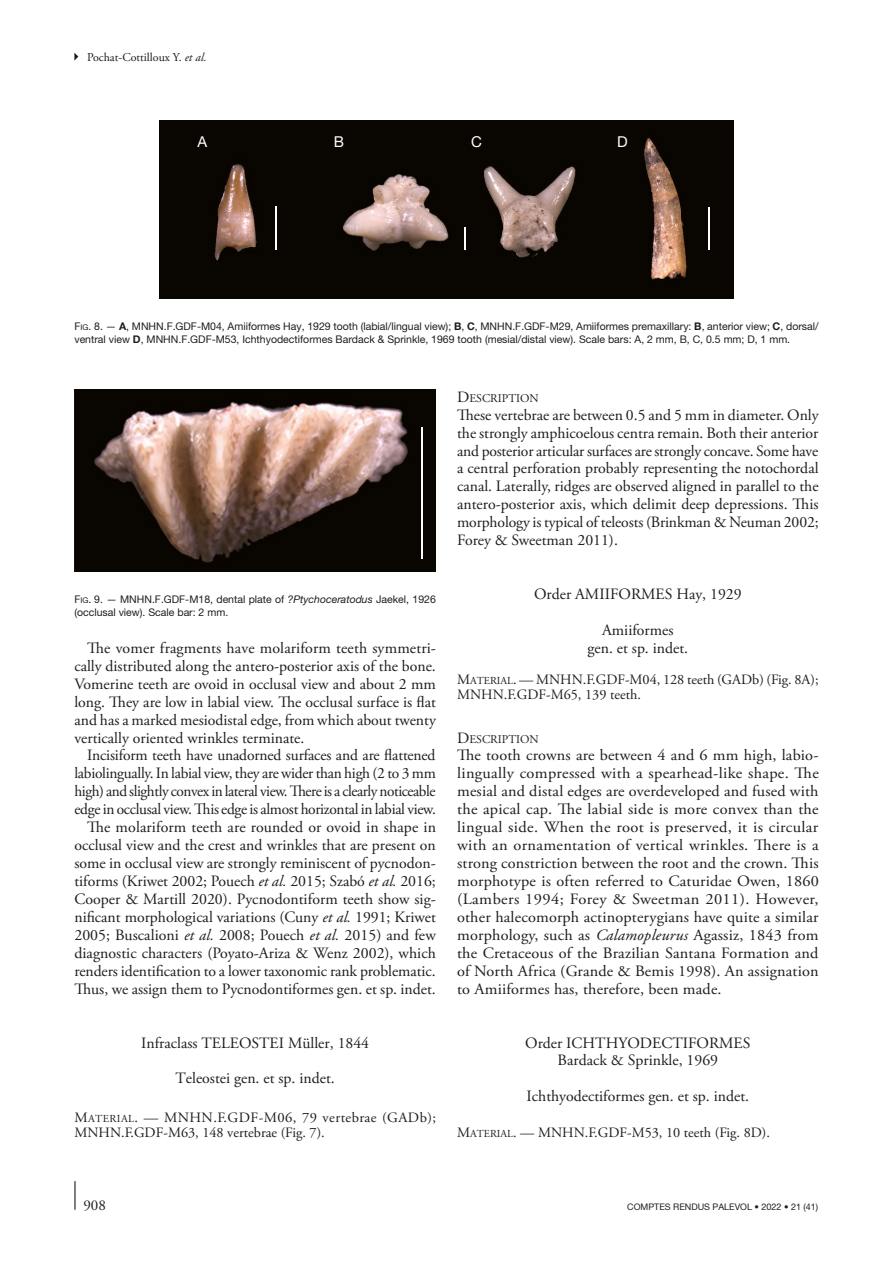
<style>
.page{position:relative;width:893px;height:1263px;background:#fff}
.page>*{position:absolute;margin:0;border:0;box-sizing:border-box;transform-origin:0 0}
.Texte_courant_1er_pa{font:15.75px/18px "Adobe Garamond Pro";color:#1d1d1b;text-align:justify}
.Texte_courant_Suite{font:15.75px/18px "Adobe Garamond Pro";color:#1d1d1b;text-align:justify}
.Systématique_Ss-titr{font:15.75px/18px "Adobe Garamond Pro";color:#1d1d1b;text-align:center}
.t1{font:15px "Helvetica Neue 3";color:#fff}
.t2{font:15px "Adobe Garamond Pro";color:#1d1d1b}
.Matériel-diagnose{font:14.25px/14.9px "Adobe Garamond Pro";color:#1d1d1b}
.t3{font:12px "Adobe Garamond Pro Regular 2";color:#1d1d1b}
.Titre_2{font:11.85px "Adobe Garamond";color:#1d1d1b}
.t4{font:10.5px/12.8px "Helvetica Neue";color:#1d1d1b}
.t5{font:9px "Helvetica Neue 2";color:#1d1d1b}
.s1{font-family:"Adobe Garamond Pro Italic 2"}
.s2{font-style:inherit}
.s3{font-size:7.8px}
.s4{font-weight:700}
.s5{font-style:italic}
.s6{font-family:"Adobe Garamond"}
.s7{font-family:"Adobe Garamond";font-size:10.65px}
.s8{font-size:15.75px}
</style>
<div class="page">
<hr style="left:74px;top:1181px;width:2px;height:29px;background:#1d1d1b">
<svg style="left:74px;top:53px;width:4px;height:8px"></svg>
<img style="left:74px;top:389px;width:362px;height:182px">
<hr style="left:421px;top:427px;width:2px;height:132px;background:#fff">
<img style="left:159px;top:121px;width:575px;height:177px">
<hr style="left:275px;top:207px;width:2px;height:43px;background:#fff">
<svg style="left:465px;top:227px;width:1px;height:23px"></svg>
<hr style="left:708px;top:207px;width:2px;height:43px;background:#fff">
<p class="t3" style="left:87px;top:50px;width:121px">Pochat-Cottilloux Y. <span class="s1">et al.</span></p>
<p class="t1" style="left:197px;top:133px;width:11px">A</p>
<p class="t1" style="left:334px;top:133px;width:12px">B</p>
<p class="t1" style="left:471px;top:133px;width:12px">C</p>
<p class="t1" style="left:617px;top:133px;width:12px">D</p>
<p class="t4" style="left:74px;top:320px;width:746px"><span class="s2">F</span><span class="s3">ig</span><span class="s2">. 8</span>. — <span class="s4">A</span>, MNHN.F.GDF-M04, Amiiformes Hay, 1929 tooth (labial/lingual view); <span class="s4">B</span>, <span class="s4">C</span>, MNHN.F.GDF-M29, Amiiformes premaxillary: <span class="s4">B</span>, anterior view; <span class="s4">C</span>, dorsal/ ventral view <span class="s4">D</span>, MNHN.F.GDF-M53, Ichthyodectiformes Bardack &amp; Sprinkle, 1969 tooth (mesial/distal view). Scale bars: A, 2 mm, B, C, 0.5 mm; D, 1 mm.</p>
<p class="t4" style="left:74px;top:593px;width:363px"><span class="s2">F</span><span class="s3">ig</span><span class="s2">. 9</span>. — MNHN.F.GDF-M18, dental plate of <span class="s5">?Ptychoceratodus</span> Jaekel, 1926 (occlusal view). Scale bar: 2 mm.</p>
<p class="Texte_courant_Suite" style="left:74px;top:639px;width:363px;text-indent:13px">The vomer fragments have molariform teeth symmetri&shy;cally distributed along the antero-posterior axis of the bone.<br>Vomerine teeth are ovoid in occlusal view and about 2 mm long. They are low in labial view. The occlusal surface is flat and has a marked mesiodistal edge, from which about twenty vertically oriented wrinkles terminate.</p>
<p class="Texte_courant_Suite" style="left:74px;top:747px;width:363px;text-indent:13px">Incisiform teeth have unadorned surfaces and are flattened labiolingually. In labial view, they are wider than high (2 to 3 mm high) and slightly convex in lateral view. There is a clearly noticeable edge in occlusal view. This edge is almost horizontal in labial view.</p>
<p class="Texte_courant_Suite" style="left:74px;top:819px;width:363px;text-indent:13px">The molariform teeth are rounded or ovoid in shape in occlusal view and the crest and wrinkles that are present on some in occlusal view are strongly reminiscent of pycnodon&shy;tiforms (Kriwet 2002; Pouech <span class="s5">et al.</span> 2015; Szabó <span class="s5">et al.</span> 2016; Cooper &amp; Martill 2020). Pycnodontiform teeth show sig&shy;nificant morphological variations (Cuny <span class="s5">et al.</span> 1991; Kriwet 2005; Buscalioni <span class="s5">et al.</span> 2008; Pouech <span class="s5">et al.</span> 2015) and few diagnostic characters (Poyato-Ariza &amp; Wenz 2002), which renders identification to a lower taxonomic rank problematic.<br>Thus, we assign them to Pycnodontiformes gen. et sp. indet.</p>
<p class="Systématique_Ss-titr" style="left:141px;top:1034px;width:230px">Infraclass TELEOSTEI Müller, 1844</p>
<p class="Systématique_Ss-titr" style="left:175px;top:1070px;width:161px">Teleostei gen. et sp. indet.</p>
<p class="Matériel-diagnose" style="left:74px;top:1110px;width:363px"><span class="s6">M</span><span class="s7">ATERIAL</span>. — MNHN.F.GDF-M06, 79 vertebrae (GADb);<br>MNHN.F.GDF-M63, 148 vertebrae (Fig. 7).</p>
<p class="Titre_2" style="left:457px;top:392px;width:83px"><span class="s8">D</span>ESCRIPTION</p>
<p class="Texte_courant_1er_pa" style="left:457px;top:406px;width:363px">These vertebrae are between 0.5 and 5 mm in diameter. Only the strongly amphicoelous centra remain. Both their anterior and posterior articular surfaces are strongly concave. Some have a central perforation probably representing the notochordal canal. Laterally, ridges are observed aligned in parallel to the antero-posterior axis, which delimit deep depressions. This morphology is typical of teleosts (Brinkman &amp; Neuman 2002; Forey &amp; Sweetman 2011).</p>
<p class="Systématique_Ss-titr" style="left:534px;top:586px;width:209px">Order AMIIFORMES Hay, 1929</p>
<p class="Systématique_Ss-titr" style="left:587px;top:621px;width:102px">Amiiformes gen. et sp. indet.</p>
<p class="Matériel-diagnose" style="left:457px;top:672px;width:363px"><span class="s6">M</span><span class="s7">ATERIAL</span>. — MNHN.F.GDF-M04, 128 teeth (GADb) (Fig. 8A);<br>MNHN.F.GDF-M65, 139 teeth.</p>
<p class="Titre_2" style="left:457px;top:732px;width:83px"><span class="s8">D</span>ESCRIPTION</p>
<p class="Texte_courant_1er_pa" style="left:457px;top:747px;width:363px">The tooth crowns are between 4 and 6 mm high, labio&shy;lingually compressed with a spearhead-like shape. The mesial and distal edges are overdeveloped and fused with the apical cap. The labial side is more convex than the lingual side. When the root is preserved, it is circular with an ornamentation of vertical wrinkles. There is a strong constriction between the root and the crown. This morphotype is often referred to Caturidae Owen, 1860 (Lambers 1994; Forey &amp; Sweetman 2011). However, other halecomorph actinopterygians have quite a similar morphology, such as <span class="s5">Calamopleurus</span> Agassiz, 1843 from the Cretaceous of the Brazilian Santana Formation and of North Africa (Grande &amp; Bemis 1998). An assignation to Amiiformes has, therefore, been made.</p>
<p class="Systématique_Ss-titr" style="left:525px;top:1034px;width:227px">Order ICHTHYODECTIFORMES<br>Bardack &amp; Sprinkle, 1969</p>
<p class="Systématique_Ss-titr" style="left:527px;top:1088px;width:224px">Ichthyodectiformes gen. et sp. indet.</p>
<p class="Matériel-diagnose" style="left:457px;top:1125px;width:314px"><span class="s6">M</span><span class="s7">ATERIAL</span>. — MNHN.F.GDF-M53, 10 teeth (Fig. 8D).</p>
<p class="t2" style="left:83px;top:1196px;width:24px">908</p>
<p class="t5" style="left:627px;top:1201px;width:193px">COMPTES RENDUS PALEVOL • 2022 • 21 (41)</p>
</div>
